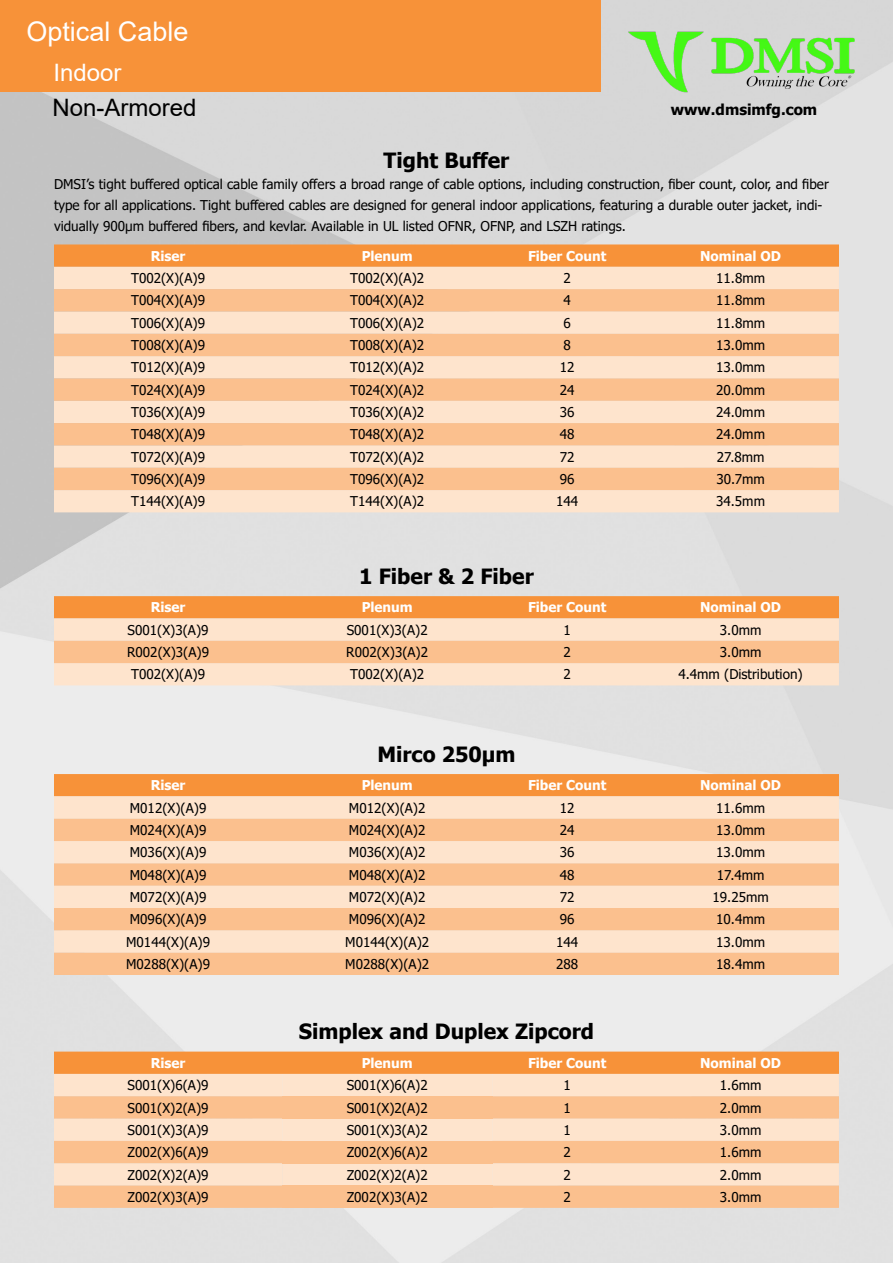
<style>
.page{position:relative;width:893px;height:1263px;background:#fff}
.page>*{position:absolute;margin:0;border:0;box-sizing:border-box;transform-origin:0 0}
.t1{font:27px "Arial";color:#fff}
.t2{font:24px "Arial";color:#000}
.t3{font:24px "Arial";color:#fff}
.t4{font:700 21px "Tahoma";color:#000}
.t5{font:700 15px "Tahoma";color:#000}
.t6{font:13.5px/21px "Tahoma";color:#000}
.t7{font:700 13.5px "Tahoma";color:#fff}
</style>
<div class="page">
<img style="left:625px;top:30px;width:233px;height:63px">
<div style="left:0;top:0;width:601px;height:92px;background:#f79239"></div>
<svg style="left:54px;top:244px;width:785px;height:23px;background:#f6943e"></svg>
<div style="left:54px;top:267px;width:785px;height:245px;background:#fee4cd"></div>
<div style="left:54px;top:289px;width:785px;height:22px;background:#fbc08e"></div>
<div style="left:54px;top:334px;width:785px;height:22px;background:#fbc08e"></div>
<svg style="left:54px;top:378px;width:785px;height:23px;background:#fac08f"></svg>
<div style="left:54px;top:423px;width:785px;height:22px;background:#fbc08e"></div>
<div style="left:54px;top:468px;width:785px;height:22px;background:#fbc08e"></div>
<div style="left:54px;top:774px;width:785px;height:22px;background:#f79239"></div>
<div style="left:54px;top:796px;width:785px;height:157px;background:#fee4cd"></div>
<div style="left:54px;top:819px;width:785px;height:22px;background:#fbc08e"></div>
<svg style="left:54px;top:863px;width:785px;height:23px;background:#fac190"></svg>
<div style="left:54px;top:908px;width:785px;height:22px;background:#fbc08e"></div>
<div style="left:54px;top:953px;width:785px;height:22px;background:#fbc08e"></div>
<svg style="left:54px;top:1051px;width:785px;height:157px;background:#fbc99d"></svg>
<div style="left:282px;top:1185px;width:210px;height:23px;background:#fbc08e"></div>
<div style="left:54px;top:596px;width:785px;height:22px;background:#f79239"></div>
<div style="left:54px;top:618px;width:785px;height:67px;background:#fee4cd"></div>
<div style="left:54px;top:641px;width:785px;height:22px;background:#fbc08e"></div>
<h1 class="t1" style="left:26px;top:13px;width:164px">Optical Cable</h1>
<h2 class="t3" style="left:53px;top:56px;width:70px">Indoor</h2>
<h2 class="t2" style="left:52px;top:91px;width:146px">Non-Armored</h2>
<p class="t5" style="left:671px;top:99px;width:148px">www.dmsimfg.com</p>
<p class="t4" style="left:384px;top:145px;width:127px">Tight Buffer</p>
<p class="t6" style="left:54px;top:174px;width:776px">DMSI’s tight buffered optical cable family offers a broad range of cable options, including construction, fiber count, color, and fiber type for all applications. Tight buffered cables are designed for general indoor applications, featuring a durable outer jacket, indi&shy;vidually 900µm buffered fibers, and kevlar. Available in UL listed OFNR, OFNP, and LSZH ratings.</p>
<p class="t7" style="left:151px;top:246px;width:36px">Riser</p>
<p class="t7" style="left:362px;top:246px;width:53px">Plenum</p>
<p class="t7" style="left:528px;top:246px;width:80px">Fiber Count</p>
<p class="t7" style="left:700px;top:246px;width:83px">Nominal OD</p>
<p class="t6" style="left:131px;top:268px;width:75px">T002(X)(A)9</p>
<p class="t6" style="left:350px;top:268px;width:75px">T002(X)(A)2</p>
<p class="t6" style="left:564px;top:268px;width:9px">2</p>
<p class="t6" style="left:716px;top:268px;width:50px">11.8mm</p>
<p class="t6" style="left:131px;top:291px;width:75px">T004(X)(A)9</p>
<p class="t6" style="left:350px;top:291px;width:75px">T004(X)(A)2</p>
<p class="t6" style="left:564px;top:291px;width:9px">4</p>
<p class="t6" style="left:716px;top:291px;width:50px">11.8mm</p>
<p class="t6" style="left:131px;top:313px;width:75px">T006(X)(A)9</p>
<p class="t6" style="left:350px;top:313px;width:75px">T006(X)(A)2</p>
<p class="t6" style="left:564px;top:313px;width:9px">6</p>
<p class="t6" style="left:716px;top:313px;width:50px">11.8mm</p>
<p class="t6" style="left:131px;top:335px;width:75px">T008(X)(A)9</p>
<p class="t6" style="left:350px;top:335px;width:75px">T008(X)(A)2</p>
<p class="t6" style="left:564px;top:335px;width:9px">8</p>
<p class="t6" style="left:716px;top:335px;width:50px">13.0mm</p>
<p class="t6" style="left:131px;top:358px;width:75px">T012(X)(A)9</p>
<p class="t6" style="left:350px;top:358px;width:75px">T012(X)(A)2</p>
<p class="t6" style="left:560px;top:358px;width:16px">12</p>
<p class="t6" style="left:716px;top:358px;width:50px">13.0mm</p>
<p class="t6" style="left:131px;top:380px;width:75px">T024(X)(A)9</p>
<p class="t6" style="left:350px;top:380px;width:75px">T024(X)(A)2</p>
<p class="t6" style="left:560px;top:380px;width:16px">24</p>
<p class="t6" style="left:716px;top:380px;width:50px">20.0mm</p>
<p class="t6" style="left:131px;top:402px;width:75px">T036(X)(A)9</p>
<p class="t6" style="left:350px;top:402px;width:75px">T036(X)(A)2</p>
<p class="t6" style="left:560px;top:402px;width:16px">36</p>
<p class="t6" style="left:716px;top:402px;width:50px">24.0mm</p>
<p class="t6" style="left:131px;top:425px;width:75px">T048(X)(A)9</p>
<p class="t6" style="left:350px;top:425px;width:75px">T048(X)(A)2</p>
<p class="t6" style="left:560px;top:425px;width:16px">48</p>
<p class="t6" style="left:716px;top:425px;width:50px">24.0mm</p>
<p class="t6" style="left:131px;top:447px;width:75px">T072(X)(A)9</p>
<p class="t6" style="left:350px;top:447px;width:75px">T072(X)(A)2</p>
<p class="t6" style="left:560px;top:447px;width:16px">72</p>
<p class="t6" style="left:717px;top:447px;width:49px">27.8mm</p>
<p class="t6" style="left:131px;top:469px;width:75px">T096(X)(A)9</p>
<p class="t6" style="left:350px;top:469px;width:75px">T096(X)(A)2</p>
<p class="t6" style="left:560px;top:469px;width:16px">96</p>
<p class="t6" style="left:716px;top:469px;width:50px">30.7mm</p>
<p class="t6" style="left:131px;top:492px;width:75px">T144(X)(A)9</p>
<p class="t6" style="left:350px;top:492px;width:75px">T144(X)(A)2</p>
<p class="t6" style="left:556px;top:492px;width:24px">144</p>
<p class="t6" style="left:716px;top:492px;width:50px">34.5mm</p>
<p class="t4" style="left:359px;top:561px;width:176px">1 Fiber &amp; 2 Fiber</p>
<p class="t7" style="left:151px;top:598px;width:36px">Riser</p>
<p class="t7" style="left:362px;top:598px;width:53px">Plenum</p>
<p class="t7" style="left:528px;top:598px;width:80px">Fiber Count</p>
<p class="t7" style="left:700px;top:598px;width:83px">Nominal OD</p>
<p class="t6" style="left:128px;top:620px;width:82px">S001(X)3(A)9</p>
<p class="t6" style="left:347px;top:620px;width:82px">S001(X)3(A)2</p>
<p class="t6" style="left:564px;top:620px;width:9px">1</p>
<p class="t6" style="left:720px;top:620px;width:43px">3.0mm</p>
<p class="t6" style="left:127px;top:642px;width:83px">R002(X)3(A)9</p>
<p class="t6" style="left:346px;top:642px;width:83px">R002(X)3(A)2</p>
<p class="t6" style="left:564px;top:642px;width:9px">2</p>
<p class="t6" style="left:720px;top:642px;width:43px">3.0mm</p>
<p class="t6" style="left:131px;top:665px;width:75px">T002(X)(A)9</p>
<p class="t6" style="left:350px;top:665px;width:75px">T002(X)(A)2</p>
<p class="t6" style="left:564px;top:665px;width:9px">2</p>
<p class="t6" style="left:679px;top:665px;width:126px">4.4mm (Distribution)</p>
<p class="t4" style="left:377px;top:739px;width:140px">Mirco 250μm</p>
<p class="t7" style="left:151px;top:776px;width:36px">Riser</p>
<p class="t7" style="left:362px;top:776px;width:53px">Plenum</p>
<p class="t7" style="left:528px;top:776px;width:80px">Fiber Count</p>
<p class="t7" style="left:700px;top:776px;width:83px">Nominal OD</p>
<p class="t6" style="left:130px;top:798px;width:78px">M012(X)(A)9</p>
<p class="t6" style="left:349px;top:798px;width:78px">M012(X)(A)2</p>
<p class="t6" style="left:560px;top:798px;width:16px">12</p>
<p class="t6" style="left:716px;top:798px;width:50px">11.6mm</p>
<p class="t6" style="left:130px;top:820px;width:78px">M024(X)(A)9</p>
<p class="t6" style="left:349px;top:820px;width:78px">M024(X)(A)2</p>
<p class="t6" style="left:560px;top:820px;width:16px">24</p>
<p class="t6" style="left:716px;top:820px;width:50px">13.0mm</p>
<p class="t6" style="left:130px;top:843px;width:78px">M036(X)(A)9</p>
<p class="t6" style="left:349px;top:843px;width:78px">M036(X)(A)2</p>
<p class="t6" style="left:560px;top:843px;width:16px">36</p>
<p class="t6" style="left:716px;top:843px;width:50px">13.0mm</p>
<p class="t6" style="left:130px;top:865px;width:78px">M048(X)(A)9</p>
<p class="t6" style="left:349px;top:865px;width:78px">M048(X)(A)2</p>
<p class="t6" style="left:560px;top:865px;width:16px">48</p>
<p class="t6" style="left:717px;top:865px;width:49px">17.4mm</p>
<p class="t6" style="left:130px;top:887px;width:78px">M072(X)(A)9</p>
<p class="t6" style="left:349px;top:887px;width:78px">M072(X)(A)2</p>
<p class="t6" style="left:560px;top:887px;width:16px">72</p>
<p class="t6" style="left:712px;top:887px;width:58px">19.25mm</p>
<p class="t6" style="left:130px;top:910px;width:78px">M096(X)(A)9</p>
<p class="t6" style="left:349px;top:910px;width:78px">M096(X)(A)2</p>
<p class="t6" style="left:560px;top:910px;width:16px">96</p>
<p class="t6" style="left:716px;top:910px;width:50px">10.4mm</p>
<p class="t6" style="left:126px;top:932px;width:85px">M0144(X)(A)9</p>
<p class="t6" style="left:345px;top:932px;width:85px">M0144(X)(A)2</p>
<p class="t6" style="left:556px;top:932px;width:24px">144</p>
<p class="t6" style="left:716px;top:932px;width:50px">13.0mm</p>
<p class="t6" style="left:126px;top:954px;width:85px">M0288(X)(A)9</p>
<p class="t6" style="left:345px;top:954px;width:85px">M0288(X)(A)2</p>
<p class="t6" style="left:556px;top:954px;width:24px">288</p>
<p class="t6" style="left:716px;top:954px;width:50px">18.4mm</p>
<p class="t4" style="left:299px;top:1017px;width:297px">Simplex and Duplex Zipcord</p>
<p class="t7" style="left:151px;top:1053px;width:36px">Riser</p>
<p class="t7" style="left:362px;top:1053px;width:53px">Plenum</p>
<p class="t7" style="left:528px;top:1053px;width:80px">Fiber Count</p>
<p class="t7" style="left:700px;top:1053px;width:83px">Nominal OD</p>
<p class="t6" style="left:128px;top:1075px;width:82px">S001(X)6(A)9</p>
<p class="t6" style="left:347px;top:1075px;width:82px">S001(X)6(A)2</p>
<p class="t6" style="left:564px;top:1075px;width:9px">1</p>
<p class="t6" style="left:720px;top:1075px;width:43px">1.6mm</p>
<p class="t6" style="left:128px;top:1098px;width:82px">S001(X)2(A)9</p>
<p class="t6" style="left:347px;top:1098px;width:82px">S001(X)2(A)2</p>
<p class="t6" style="left:564px;top:1098px;width:9px">1</p>
<p class="t6" style="left:720px;top:1098px;width:43px">2.0mm</p>
<p class="t6" style="left:128px;top:1120px;width:82px">S001(X)3(A)9</p>
<p class="t6" style="left:347px;top:1120px;width:82px">S001(X)3(A)2</p>
<p class="t6" style="left:564px;top:1120px;width:9px">1</p>
<p class="t6" style="left:720px;top:1120px;width:43px">3.0mm</p>
<p class="t6" style="left:128px;top:1142px;width:83px">Z002(X)6(A)9</p>
<p class="t6" style="left:347px;top:1142px;width:83px">Z002(X)6(A)2</p>
<p class="t6" style="left:564px;top:1142px;width:9px">2</p>
<p class="t6" style="left:720px;top:1142px;width:43px">1.6mm</p>
<p class="t6" style="left:128px;top:1165px;width:83px">Z002(X)2(A)9</p>
<p class="t6" style="left:347px;top:1165px;width:83px">Z002(X)2(A)2</p>
<p class="t6" style="left:564px;top:1165px;width:9px">2</p>
<p class="t6" style="left:720px;top:1165px;width:43px">2.0mm</p>
<p class="t6" style="left:128px;top:1187px;width:83px">Z002(X)3(A)9</p>
<p class="t6" style="left:347px;top:1187px;width:83px">Z002(X)3(A)2</p>
<p class="t6" style="left:564px;top:1187px;width:9px">2</p>
<p class="t6" style="left:720px;top:1187px;width:43px">3.0mm</p>
</div>
